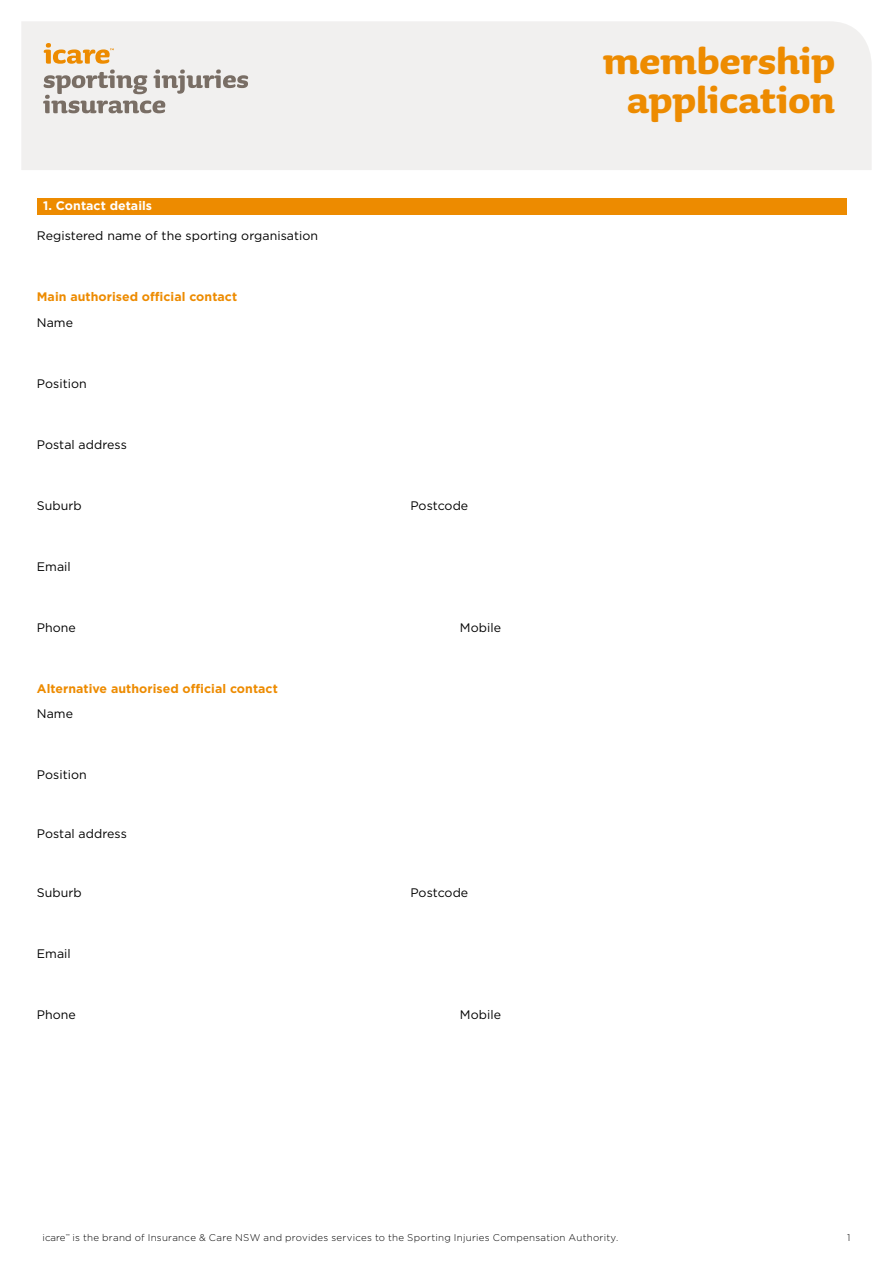
<style>
.page{position:relative;width:893px;height:1263px;background:#fff}
.page>*{position:absolute;margin:0;border:0;box-sizing:border-box;transform-origin:0 0}
.t1{font:700 45px/39px "Sauna Pro";color:#ed8b00;text-align:center}
.t2{font:12.3px "Gotham";letter-spacing:.005em;color:#000}
.t3{font:700 12.3px "Gotham";letter-spacing:.005em;color:#ed8b00}
.t4{font:700 12.3px "Gotham";letter-spacing:.005em;color:#fff}
.t5{font:300 9.75px "Gotham";letter-spacing:.03em;color:#000}
</style>
<div class="page">
<div style="left:21px;top:21px;width:851px;height:149px;background:#f1f0ef"></div>
<div style="left:37px;top:198px;width:809px;height:16px;background:#ed8b00"></div>
<svg style="left:43px;top:43px;width:205px;height:70px"></svg>
<p class="t4" style="left:43px;top:198px;width:110px">1. Contact details</p>
<p class="t2" style="left:37px;top:228px;width:283px">Registered name of the sporting organisation</p>
<p class="t3" style="left:37px;top:288px;width:202px">Main authorised official contact</p>
<p class="t2" style="left:37px;top:314px;width:38px">Name</p>
<p class="t2" style="left:37px;top:375px;width:51px">Position</p>
<p class="t2" style="left:37px;top:436px;width:92px">Postal address</p>
<p class="t2" style="left:37px;top:497px;width:46px">Suburb</p>
<p class="t2" style="left:410px;top:497px;width:59px">Postcode</p>
<p class="t2" style="left:37px;top:558px;width:35px">Email</p>
<p class="t2" style="left:37px;top:619px;width:41px">Phone</p>
<p class="t2" style="left:460px;top:619px;width:43px">Mobile</p>
<p class="t3" style="left:37px;top:680px;width:242px">Alternative authorised official contact</p>
<p class="t2" style="left:37px;top:706px;width:38px">Name</p>
<p class="t2" style="left:37px;top:767px;width:51px">Position</p>
<p class="t2" style="left:37px;top:826px;width:92px">Postal address</p>
<p class="t2" style="left:37px;top:885px;width:46px">Suburb</p>
<p class="t2" style="left:410px;top:885px;width:59px">Postcode</p>
<p class="t2" style="left:37px;top:946px;width:35px">Email</p>
<p class="t2" style="left:37px;top:1007px;width:41px">Phone</p>
<p class="t2" style="left:460px;top:1007px;width:43px">Mobile</p>
<h1 class="t1" style="left:603px;top:41px;width:233px">membership application</h1>
<p class="t5" style="left:43px;top:1231px;width:577px">icare<sup>™</sup> is the brand of Insurance &amp; Care NSW and provides services to the Sporting Injuries Compensation Authority.</p>
<p class="t5" style="left:847px;top:1231px;width:5px">1</p>
</div>
